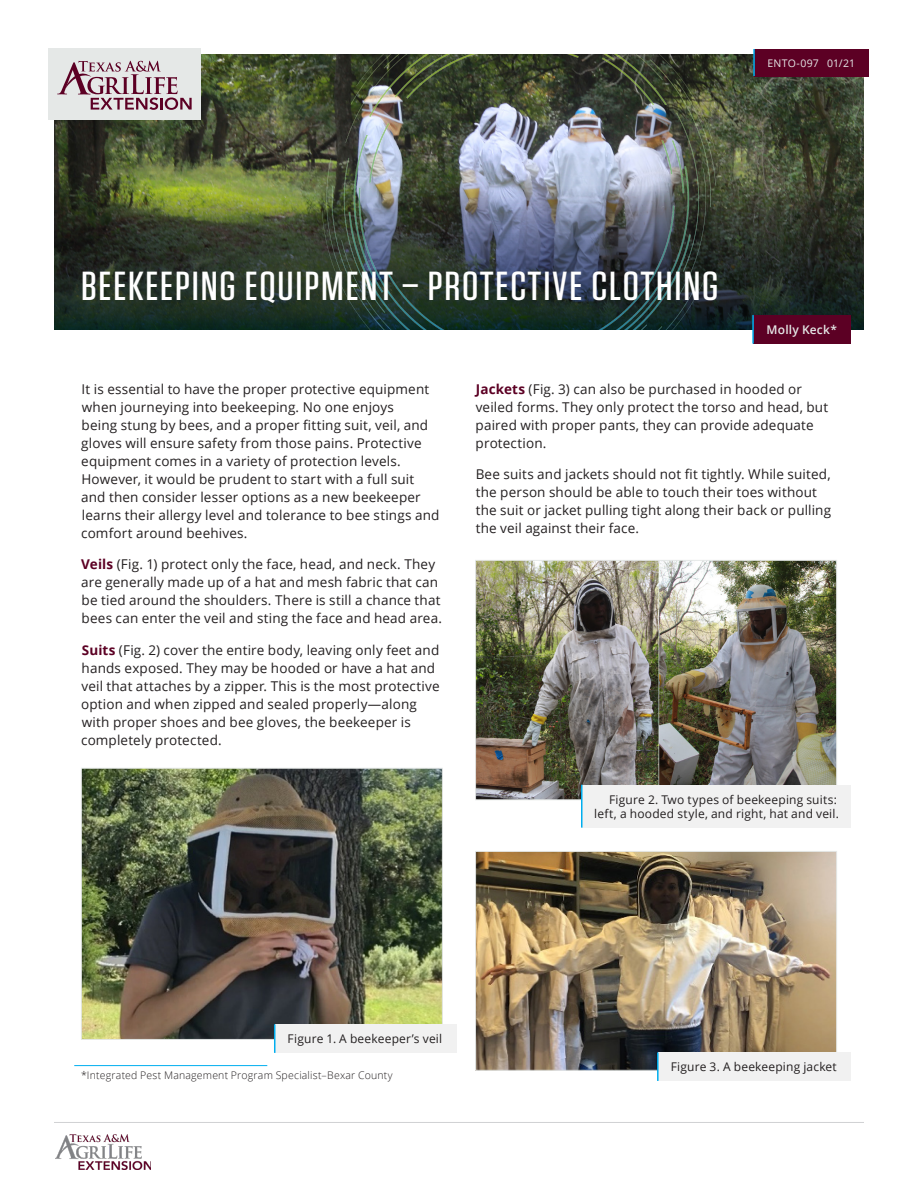
<style>
.page{position:relative;width:918px;height:1188px;background:#fff}
.page>*{position:absolute;margin:0;border:0;box-sizing:border-box;transform-origin:0 0}
.Title{font:500 40.5px "Tungsten";letter-spacing:.04em;color:#fff;scale:1.11 1}
.Body{font:13.5px/18px "Open Sans";letter-spacing:.01em;color:#231f20}
.Image_Captions{font:12px/14.4px "Open Sans";letter-spacing:.015em;color:#231f20;text-align:right}
.Authors{font:600 12px "Open Sans";letter-spacing:.015em;color:#e5e8e7}
.author_info{font:300 10.5px "Open Sans";letter-spacing:.02em;color:#231f20}
.t1{font:10.5px "Open Sans";letter-spacing:.015em;color:#e5e8e7}
.s1{font-weight:700;color:#5c0024}
</style>
<div class="page">
<hr style="left:54px;top:1122px;width:810px;height:1px;background:#d1d2d4">
<img style="left:55px;top:1134px;width:95px;height:36px">
<img style="left:54px;top:54px;width:810px;height:133px">
<svg style="left:54px;top:187px;width:810px;height:142px;background:#2f3a28"></svg>
<img style="left:322px;top:54px;width:394px;height:275px">
<div style="left:48px;top:49px;width:153px;height:71px;background:#e5e8e7"></div>
<svg style="left:57px;top:61px;width:135px;height:49px"></svg>
<div style="left:754px;top:49px;width:115px;height:27px;background:#5c0024"></div>
<hr style="left:753px;top:49px;width:2px;height:27px;background:#00aeef">
<div style="left:753px;top:315px;width:97px;height:29px;background:#5c0024"></div>
<hr style="left:752px;top:315px;width:2px;height:29px;background:#00aeef">
<img style="left:83px;top:770px;width:358px;height:268px">
<div style="left:81px;top:768px;width:362px;height:272px;border:1px solid #e5e8e7"></div>
<div style="left:275px;top:1024px;width:181px;height:29px;background:#f1f1f1"></div>
<svg style="left:274px;top:1024px;width:1px;height:29px"></svg>
<img style="left:477px;top:562px;width:358px;height:236px">
<div style="left:475px;top:560px;width:362px;height:240px;border:1px solid #e5e8e7"></div>
<div style="left:582px;top:785px;width:268px;height:43px;background:#f1f1f1"></div>
<hr style="left:581px;top:785px;width:2px;height:43px;background:#00aeef">
<img style="left:477px;top:853px;width:358px;height:216px">
<div style="left:475px;top:851px;width:362px;height:220px;border:1px solid #e5e8e7"></div>
<div style="left:658px;top:1052px;width:192px;height:29px;background:#f1f1f1"></div>
<hr style="left:657px;top:1052px;width:2px;height:29px;background:#00aeef">
<hr style="left:74px;top:1065px;width:193px;height:1px;background:#00aeef">
<p class="t1" style="left:768px;top:56px;width:89px">ENTO-097 01/21</p>
<p class="Title" style="left:81px;top:265px;width:576px">BEEKEEPING EQUIPMENT – PROTECTIVE CLOTHING</p>
<p class="Authors" style="left:767px;top:321px;width:72px">Molly Keck*</p>
<p class="Body" style="left:81px;top:379px;width:360px">It is essential to have the proper protective equipment when journeying into beekeeping. No one enjoys<br>being stung by bees, and a proper fitting suit, veil, and gloves will ensure safety from those pains. Protective equipment comes in a variety of protection levels.<br>However, it would be prudent to start with a full suit and then consider lesser options as a new beekeeper learns their allergy level and tolerance to bee stings and comfort around beehives.</p>
<p class="Body" style="left:81px;top:555px;width:362px"><span class="s1">Veils</span> (Fig. 1) protect only the face, head, and neck. They are generally made up of a hat and mesh fabric that can be tied around the shoulders. There is still a chance that bees can enter the veil and sting the face and head area.</p>
<p class="Body" style="left:81px;top:640px;width:360px"><span class="s1">Suits</span> (Fig. 2) cover the entire body, leaving only feet and hands exposed. They may be hooded or have a hat and veil that attaches by a zipper. This is the most protective option and when zipped and sealed properly—along with proper shoes and bee gloves, the beekeeper is completely protected.</p>
<p class="Body" style="left:476px;top:379px;width:354px"><span class="s1">Jackets</span> (Fig. 3) can also be purchased in hooded or veiled forms. They only protect the torso and head, but paired with proper pants, they can provide adequate protection.</p>
<p class="Body" style="left:476px;top:465px;width:357px">Bee suits and jackets should not fit tightly. While suited, the person should be able to touch their toes without the suit or jacket pulling tight along their back or pulling the veil against their face.</p>
<p class="Image_Captions" style="left:594px;top:792px;width:246px">Figure 2. Two types of beekeeping suits: left, a hooded style, and right, hat and veil.</p>
<p class="Image_Captions" style="left:288px;top:1031px;width:156px">Figure 1. A beekeeper’s veil</p>
<p class="author_info" style="left:81px;top:1068px;width:313px">*Integrated Pest Management Program Specialist–Bexar County</p>
<p class="Image_Captions" style="left:671px;top:1059px;width:168px">Figure 3. A beekeeping jacket</p>
</div>
